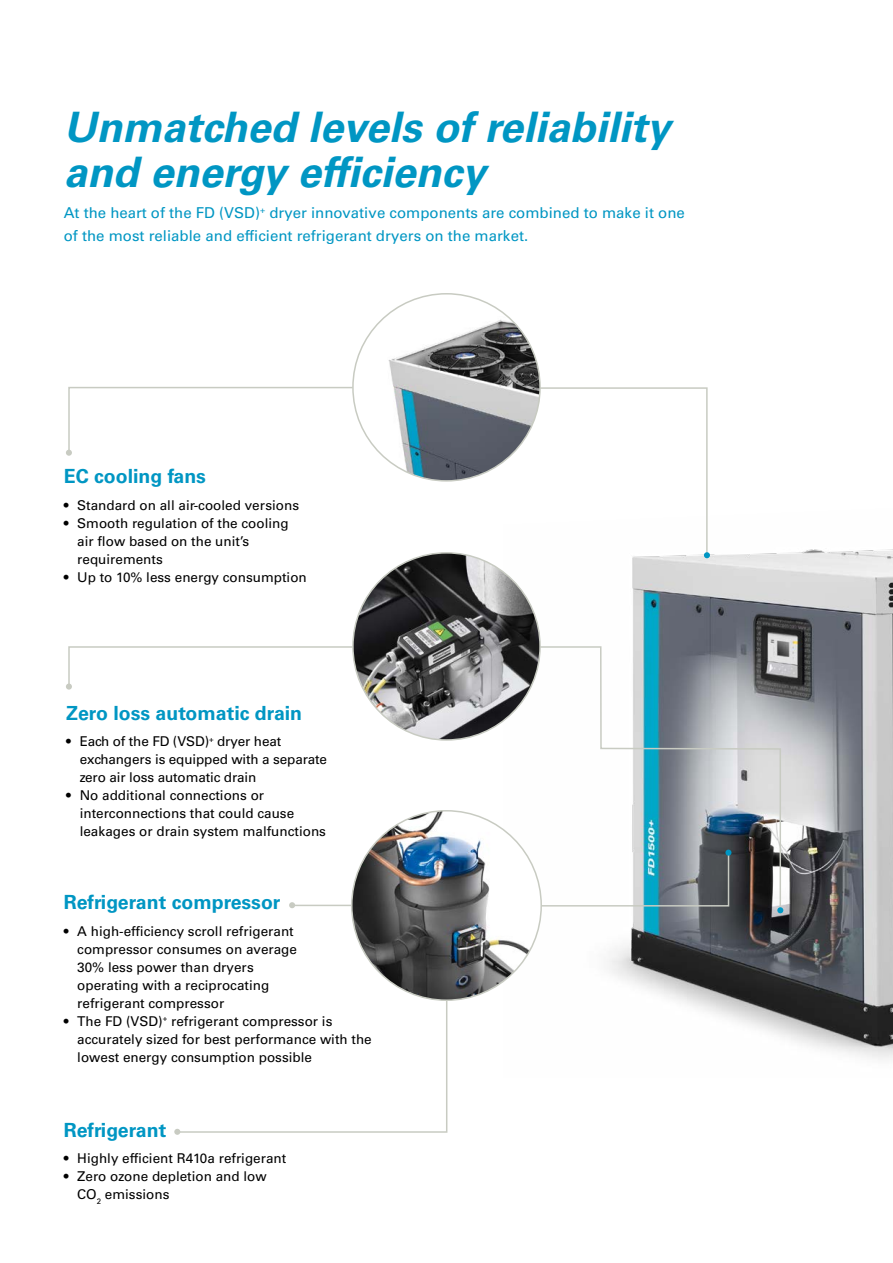
<style>
.page{position:relative;width:893px;height:1263px;background:#fff}
.page>*{position:absolute;margin:0;border:0;box-sizing:border-box;transform-origin:0 0}
.t1{font:italic 700 42px/45px "Univers LT Std";color:#0096c3}
.t2{font:700 19.5px "Univers LT Std";color:#0096c3}
.t3{font:15px/22.5px "Univers LT Std";color:#0096c3}
.t4{font:13.5px/18px "Univers LT Std";color:#000}
</style>
<div class="page">
<img style="left:503px;top:549px;width:390px;height:511px">
<svg style="left:519px;top:645px;width:263px;height:266px"></svg>
<svg style="left:68px;top:646px;width:286px;height:37px"></svg>
<div style="left:66px;top:683px;width:6px;height:7px;background:#c8cbc2;border-radius:50%"></div>
<hr style="left:290px;top:905px;width:101px;height:1px;background:#c8cbc2">
<svg style="left:289px;top:902px;width:6px;height:6px"></svg>
<svg style="left:519px;top:387px;width:191px;height:171px"></svg>
<svg style="left:777px;top:907px;width:6px;height:6px"></svg>
<div style="left:725px;top:849px;width:6px;height:7px;background:#0096c3;border-radius:50%"></div>
<svg style="left:174px;top:999px;width:274px;height:136px"></svg>
<img style="left:352px;top:811px;width:189px;height:189px;border-radius:95px">
<img style="left:371px;top:304px;width:169px;height:177px">
<img style="left:353px;top:553px;width:187px;height:187px;border-radius:94px">
<svg style="left:66px;top:386px;width:288px;height:70px"></svg>
<h1 class="t1" style="left:64px;top:106px;width:608px">Unmatched levels of reliability and energy efficiency</h1>
<p class="t3" style="left:64px;top:202px;width:623px">At the heart of the FD (VSD)<sup>+</sup> dryer innovative components are combined to make it one of the most reliable and efficient refrigerant dryers on the market.</p>
<h2 class="t2" style="left:64px;top:465px;width:144px">EC cooling fans</h2>
<p class="t4" style="left:64px;top:496px;width:237px">• Standard on all air-cooled versions</p>
<p class="t4" style="left:77px;top:514px;width:213px;text-indent:-14px">• Smooth regulation of the cooling air flow based on the unit’s requirements</p>
<p class="t4" style="left:64px;top:568px;width:245px">• Up to 10% less energy consumption</p>
<h2 class="t2" style="left:66px;top:701px;width:238px">Zero loss automatic drain</h2>
<p class="t4" style="left:80px;top:732px;width:249px;text-indent:-13px">• Each of the FD (VSD)<sup>+</sup> dryer heat exchangers is equipped with a separate zero air loss automatic drain</p>
<p class="t4" style="left:80px;top:786px;width:248px;text-indent:-14px">• No additional connections or interconnections that could cause leakages or drain system malfunctions</p>
<h2 class="t2" style="left:64px;top:891px;width:218px">Refrigerant compressor</h2>
<p class="t4" style="left:77px;top:922px;width:221px;text-indent:-14px">• A high-efficiency scroll refrigerant compressor consumes on average<br>30% less power than dryers operating with a reciprocating refrigerant compressor</p>
<p class="t4" style="left:77px;top:1012px;width:296px;text-indent:-14px">• The FD (VSD)<sup>+</sup> refrigerant compressor is accurately sized for best performance with the lowest energy consumption possible</p>
<h2 class="t2" style="left:64px;top:1118px;width:104px">Refrigerant</h2>
<p class="t4" style="left:64px;top:1149px;width:224px">• Highly efficient R410a refrigerant</p>
<p class="t4" style="left:77px;top:1167px;width:191px;text-indent:-14px">• Zero ozone depletion and low<br>CO<sub>2</sub> emissions</p>
</div>
